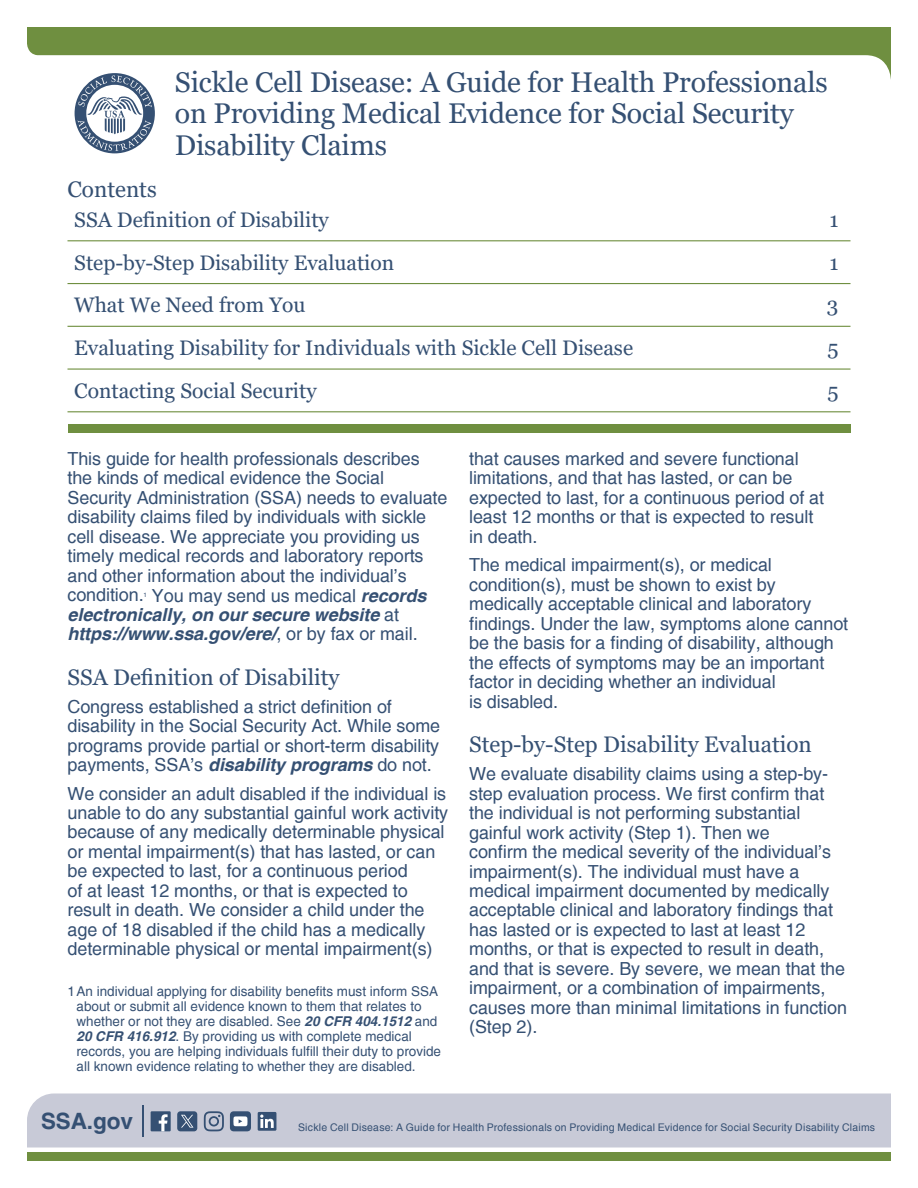
<style>
.page{position:relative;width:918px;height:1188px;background:#fff}
.page>*{position:absolute;margin:0;border:0;box-sizing:border-box;transform-origin:0 0}
.t1{font:28.5px/31.5px "Georgia";letter-spacing:-.005em;color:#355073}
.t2{font:22.5px "Georgia";color:#355073}
.t3{font:700 22.5px "Helvetica";letter-spacing:-.005em;color:#355073}
.t4{font:21px "Georgia";color:#355073}
.t5{font:18px/19.5px "Helvetica";letter-spacing:-.005em;color:#355073}
.t6{font:italic 700 18px/19.5px "Helvetica";letter-spacing:-.005em;color:#355073}
.t7{font:13.5px/15px "Helvetica";color:#355073}
.t8{font:10.5px "Helvetica";letter-spacing:.02em;color:#355073}
.t9{font:6.15px "Helvetica";color:#355073}
.s1{font-weight:400;font-style:normal}
.s2{font-weight:700;font-style:italic}
</style>
<div class="page">
<div style="left:27px;top:1094px;width:864px;height:54px;background:#c8cad7"></div>
<hr style="left:142px;top:1105px;width:2px;height:32px;background:#355073">
<div style="left:27px;top:1153px;width:864px;height:8px;background:#6f8f40"></div>
<svg style="left:27px;top:27px;width:864px;height:53px;fill:#6f8f40"></svg>
<div style="left:68px;top:424px;width:783px;height:8px;background:#6f8f40"></div>
<svg style="left:258px;top:1112px;width:18px;height:19px"></svg>
<svg style="left:230px;top:1111px;width:21px;height:20px"></svg>
<svg style="left:204px;top:1111px;width:20px;height:20px"></svg>
<div style="left:177px;top:1111px;width:20px;height:20px;background:#355073;border-radius:3px"></div>
<svg style="left:181px;top:1115px;width:13px;height:13px"></svg>
<div style="left:151px;top:1111px;width:20px;height:20px;background:#355073"></div>
<svg style="left:159px;top:1114px;width:9px;height:17px"></svg>
<div style="left:71px;top:70px;width:87px;height:87px;border:3px solid #fff;border-radius:50%"></div>
<div style="left:75px;top:73px;width:80px;height:80px;background:#355073;border-radius:50%"></div>
<svg style="left:78px;top:76px;width:74px;height:75px"></svg>
<hr style="left:68px;top:240px;width:782px;height:1px;background:#6f8f40">
<hr style="left:68px;top:283px;width:782px;height:1px;background:#6f8f40">
<hr style="left:68px;top:326px;width:782px;height:1px;background:#6f8f40">
<hr style="left:68px;top:368px;width:782px;height:2px;background:#6f8f40">
<hr style="left:68px;top:411px;width:782px;height:1px;background:#6f8f40">
<h1 class="t1" style="left:175px;top:67px;width:654px">Sickle Cell Disease: A Guide for Health Professionals on Providing Medical Evidence for Social Security<br>Disability Claims</h1>
<h1 class="t2" style="left:68px;top:176px;width:91px">Contents</h1>
<p class="t4" style="left:74px;top:207px;width:256px">SSA Definition of Disability</p>
<p class="t4" style="left:829px;top:207px;width:11px">1</p>
<p class="t4" style="left:74px;top:250px;width:321px">Step-by-Step Disability Evaluation</p>
<p class="t4" style="left:829px;top:250px;width:11px">1</p>
<p class="t4" style="left:74px;top:292px;width:233px">What We Need from You</p>
<p class="t4" style="left:827px;top:292px;width:13px">3</p>
<p class="t4" style="left:74px;top:335px;width:560px">Evaluating Disability for Individuals with Sickle Cell Disease</p>
<p class="t4" style="left:827px;top:335px;width:13px">5</p>
<p class="t4" style="left:74px;top:378px;width:244px">Contacting Social Security</p>
<p class="t4" style="left:827px;top:378px;width:13px">5</p>
<p class="t5" style="left:68px;top:450px;width:382px">This guide for health professionals describes the kinds of medical evidence the Social Security Administration (SSA) needs to evaluate disability claims filed by individuals with sickle cell disease. We appreciate you providing us timely medical records and laboratory reports and other information about the individual’s condition.</p>
<p class="t6" style="left:68px;top:586px;width:360px;text-indent:84px"><span class="s1">You may send us medical</span> records electronically, on our secure website <span class="s1">at </span>https://www.ssa.gov/ere/<span class="s1">, or by fax or mail.</span></p>
<h1 class="t2" style="left:68px;top:663px;width:274px">SSA Definition of Disability</h1>
<p class="t5" style="left:68px;top:697px;width:374px">Congress established a strict definition of disability in the Social Security Act. While some programs provide partial or short-term disability payments, SSA’s <span class="s2">disability programs</span> do not.</p>
<p class="t5" style="left:68px;top:784px;width:382px">We consider an adult disabled if the individual is unable to do any substantial gainful work activity because of any medically determinable physical or mental impairment(s) that has lasted, or can be expected to last, for a continuous period<br>of at least 12 months, or that is expected to result in death. We consider a child under the age of 18 disabled if the child has a medically determinable physical or mental impairment(s)</p>
<p class="t7" style="left:77px;top:985px;width:366px;text-indent:-9px">1 An individual applying for disability benefits must inform SSA about or submit all evidence known to them that relates to whether or not they are disabled. See <span class="s2">20 CFR 404.1512</span> and <span class="s2">20 CFR 416.912</span>. By providing us with complete medical records, you are helping individuals fulfill their duty to provide all known evidence relating to whether they are disabled.</p>
<p class="t9" style="left:144px;top:591px;width:5px">1</p>
<p class="t5" style="left:469px;top:450px;width:357px">that causes marked and severe functional limitations, and that has lasted, or can be expected to last, for a continuous period of at least 12 months or that is expected to result in death.</p>
<p class="t5" style="left:469px;top:556px;width:381px">The medical impairment(s), or medical condition(s), must be shown to exist by medically acceptable clinical and laboratory findings. Under the law, symptoms alone cannot be the basis for a finding of disability, although the effects of symptoms may be an important factor in deciding whether an individual<br>is disabled.</p>
<h1 class="t2" style="left:469px;top:731px;width:344px">Step-by-Step Disability Evaluation</h1>
<p class="t5" style="left:469px;top:765px;width:379px">We evaluate disability claims using a step-by&shy;step evaluation process. We first confirm that the individual is not performing substantial gainful work activity (Step 1). Then we<br>confirm the medical severity of the individual’s impairment(s). The individual must have a medical impairment documented by medically acceptable clinical and laboratory findings that has lasted or is expected to last at least 12 months, or that is expected to result in death, and that is severe. By severe, we mean that the impairment, or a combination of impairments, causes more than minimal limitations in function (Step 2).</p>
<p class="t3" style="left:41px;top:1108px;width:93px">SSA.gov</p>
<p class="t8" style="left:298px;top:1122px;width:579px">Sickle Cell Disease: A Guide for Health Professionals on Providing Medical Evidence for Social Security Disability Claims</p>
</div>
